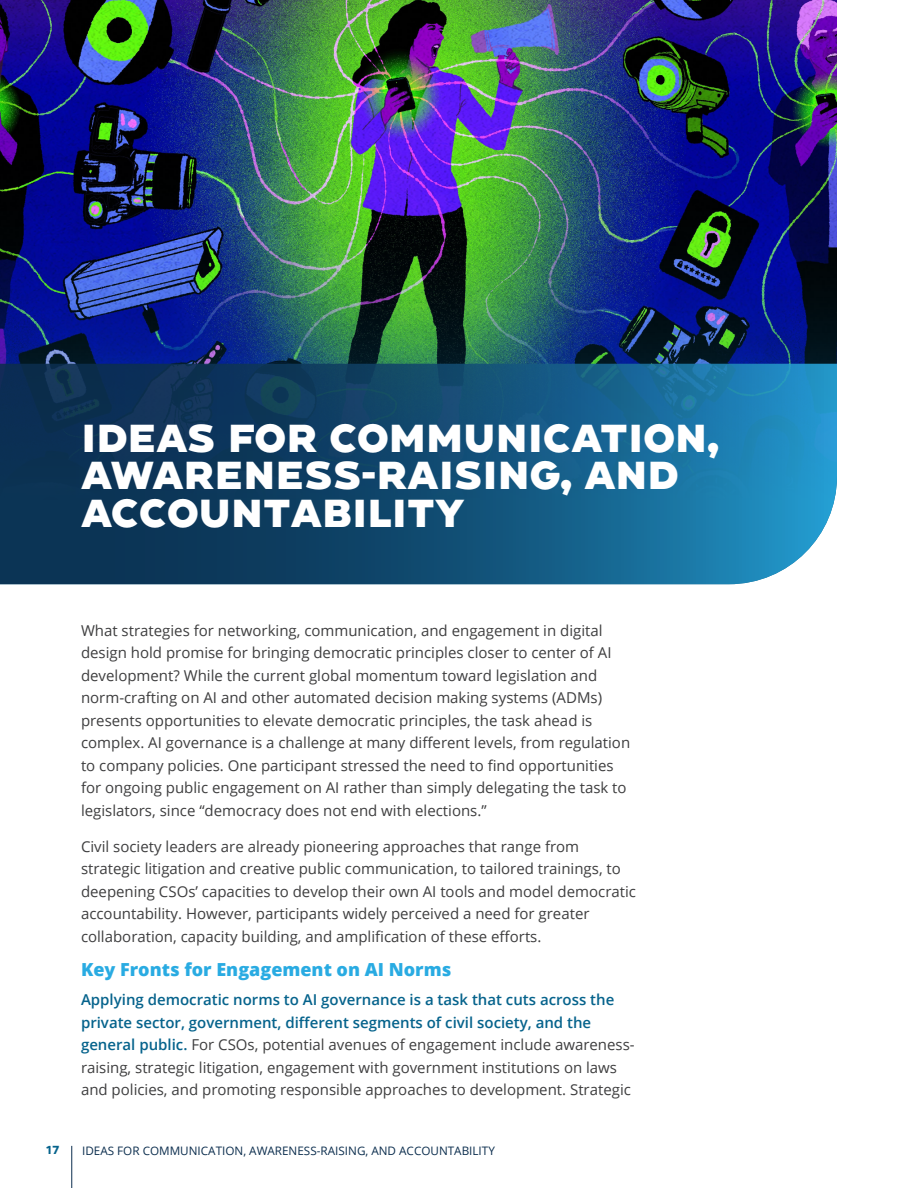
<style>
.page{position:relative;width:918px;height:1188px;background:#fff}
.page>*{position:absolute;margin:0;border:0;box-sizing:border-box;transform-origin:0 0}
.Section_Heading_1{font:900 39px/37.5px "Conneqt";color:#fff}
.t1{font:800 18px "Open Sans";color:#29abe2}
.Body{font:15px/22.5px "Open Sans";color:#3e3e3f}
.t2{font:11.7px "Open Sans";color:#0c2e4e}
.t3{font:700 11.7px "Conneqt";color:#06638c}
.s1{font-weight:600;color:#06638c}
</style>
<div class="page">
<hr style="left:71px;top:1146px;width:1px;height:42px;background:#0c2e4e">
<img style="left:0;top:0;width:837px;height:364px">
<svg style="left:0;top:364px;width:837px;height:220px;background:#16547b"></svg>
<p class="Section_Heading_1" style="left:81px;top:418px;width:640px">IDEAS FOR COMMUNICATION,<br>AWARENESS-RAISING, AND<br>ACCOUNTABILITY</p>
<p class="Body" style="left:81px;top:619px;width:551px">What strategies for networking, communication, and engagement in digital design hold promise for bringing democratic principles closer to center of AI development? While the current global momentum toward legislation and norm-crafting on AI and other automated decision making systems (ADM s) presents opportunities to elevate democratic principles, the task ahead is complex. AI governance is a challenge at many different levels, from regulation to company policies. One participant stressed the need to find opportunities for ongoing public engagement on AI rather than simply delegating the task to legislators, since “democracy does not end with elections.”</p>
<p class="Body" style="left:81px;top:835px;width:557px">Civil society leaders are already pioneering approaches that range from strategic litigation and creative public communication, to tailored trainings, to deepening CSOs’ capacities to develop their own AI tools and model democratic accountability. However, participants widely perceived a need for greater collaboration, capacity building, and amplification of these efforts.</p>
<h2 class="t1" style="left:81px;top:956px;width:372px">Key Fronts for Engagement on AI Norms</h2>
<p class="Body" style="left:81px;top:988px;width:555px"><span class="s1">Applying democratic norms to AI governance is a task that cuts across the private sector, government, different segments of civil society, and the general public.</span> For CSOs, potential avenues of engagement include awareness&shy;raising, strategic litigation, engagement with government institutions on laws and policies, and promoting responsible approaches to development. Strategic</p>
<p class="t3" style="left:46px;top:1142px;width:15px">17</p>
<p class="t2" style="left:82px;top:1143px;width:12px">Ideas</p>
<p class="t2" style="left:117px;top:1143px;width:9px">for</p>
<p class="t2" style="left:143px;top:1143px;width:18px">Comm</p>
<p class="t2" style="left:180px;top:1143px;width:17px">unication</p>
<p class="t2" style="left:243px;top:1143px;width:22px">, Awareness</p>
<p class="t2" style="left:317px;top:1143px;width:19px">-Raising</p>
<p class="t2" style="left:366px;top:1143px;width:15px">, and</p>
<p class="t2" style="left:399px;top:1143px;width:16px">Acco</p>
<p class="t2" style="left:431px;top:1143px;width:16px">untabilit</p>
<p class="t2" style="left:488px;top:1143px;width:8px">y</p>
</div>
